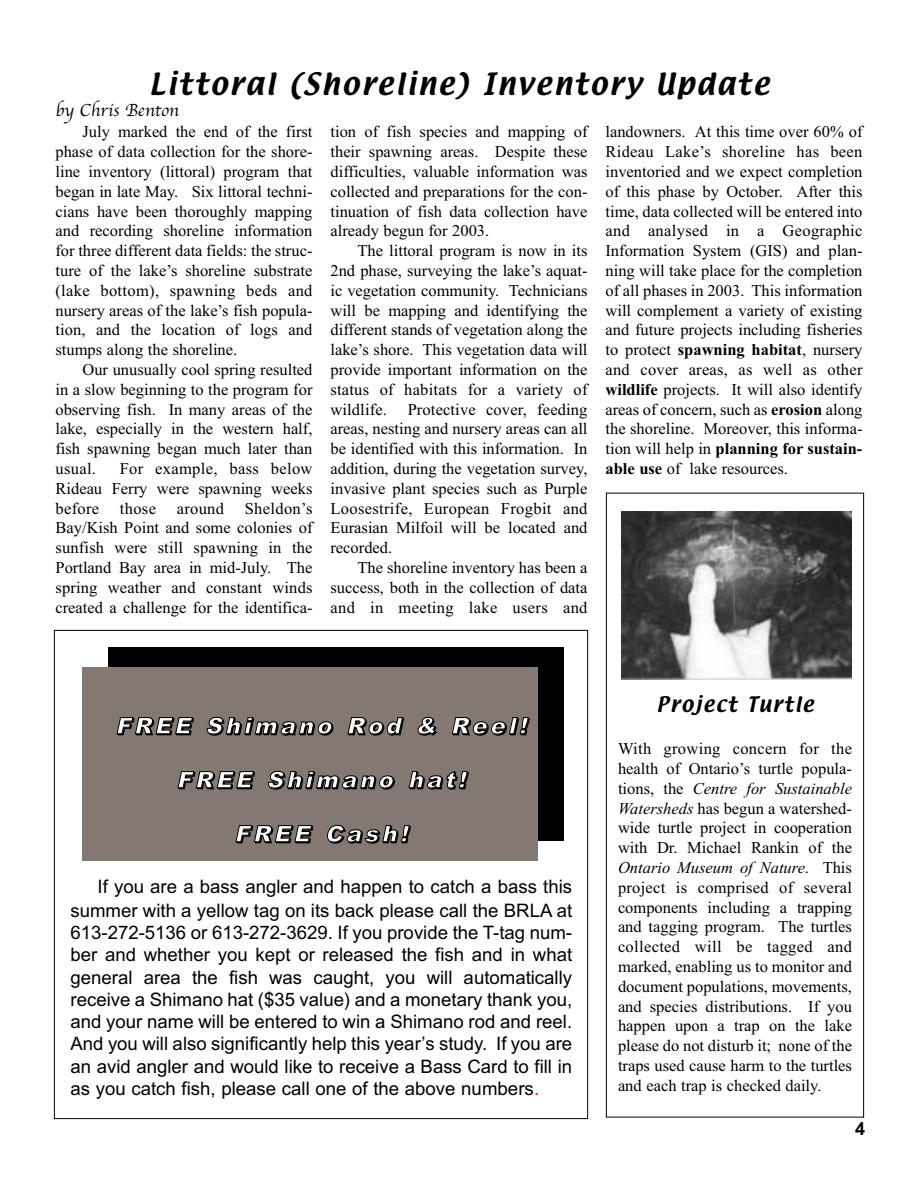
<style>
.page{position:relative;width:918px;height:1188px;background:#fff}
.page>*{position:absolute;margin:0;border:0;box-sizing:border-box;transform-origin:0 0}
.t1{font:27px "Textile";letter-spacing:.085em;color:#000}
.t2{font:italic 900 22.5px "Arial";letter-spacing:.145em;color:#fff}
.t3{font:18.75px "Textile";letter-spacing:.09em;color:#000}
.t4{font:18.6px/22.5px "Arial";color:#000;text-align:justify}
.t5{font:18px "Apple Chancery";color:#000}
.t6{font:700 18px "Arial";color:#000}
.t7{font:16.5px/19.8px "Times New Roman";color:#000;text-align:justify}
.s1{font-weight:700}
.s2{color:#000}
.s3{font-size:18.75px}
.s4{font-size:18.75px;color:#e3007a}
.s5{font-style:italic}
</style>
<div class="page">
<div style="left:108px;top:647px;width:456px;height:194px;background:#000"></div>
<div style="left:606px;top:493px;width:258px;height:624px;border:1px solid #000"></div>
<div style="left:82px;top:668px;width:456px;height:193px;background:#837872"></div>
<img style="left:621px;top:511px;width:231px;height:168px">
<h1 class="t1" style="left:149px;top:72px;width:621px">Littoral (Shoreline) Inventory Update</h1>
<p class="t5" style="left:56px;top:100px;width:125px">by Chris Benton</p>
<p class="t7" style="left:55px;top:124px;width:259px;text-indent:27px">July marked the end of the first phase of data collection for the shore&shy;line inventory (littoral) program that began in late May. Six littoral techni&shy;cians have been thoroughly mapping and recording shoreline information for three different data fields: the struc&shy;ture of the lake’s shoreline substrate (lake bottom), spawning beds and nursery areas of the lake’s fish popula&shy;tion, and the location of logs and stumps along the shoreline.</p>
<p class="t7" style="left:55px;top:361px;width:259px;text-indent:27px">Our unusually cool spring resulted in a slow beginning to the program for observing fish. In many areas of the lake, especially in the western half, fish spawning began much later than usual.</p>
<p class="t7" style="left:330px;top:124px;width:259px">tion of fish species and mapping of their spawning areas. Despite these difficulties, valuable information was collected and preparations for the con&shy;tinuation of fish data collection have already begun for 2003.</p>
<p class="t7" style="left:330px;top:242px;width:259px;text-indent:27px">The littoral program is now in its 2nd phase, surveying the lake’s aquat&shy;ic vegetation community. Technicians will be mapping and identifying the different stands of vegetation along the lake’s shore. This vegetation data will provide important information on the status of habitats for a variety of wildlife.</p>
<p class="t7" style="left:606px;top:124px;width:259px">landowners. At this time over 60% of Rideau Lake’s shoreline has been inventoried and we expect completion of this phase by October. After this time, data collected will be entered into and analysed in a Geographic Information System (GIS) and plan&shy;ning will take place for the completion of all phases in 2003. This information will complement a variety of existing and future projects including fisheries to protect <span class="s1">spawning habitat</span>, nursery and cover areas, as well as other <span class="s1">wildlife</span> projects. It will also identify areas of concern, such as <span class="s1">erosion</span> along the shoreline. Moreover, this informa&shy;tion will help in <span class="s1">planning for sustain&shy;able use</span> of lake resources.</p>
<p class="t7" style="left:330px;top:401px;width:259px;text-indent:77px">Protective cover, feeding areas, nesting and nursery areas can all be identified with this information. In addition, during the vegetation survey, invasive plant species such as Purple Loosestrife, European Frogbit and Eurasian Milfoil will be located and recorded.</p>
<p class="t7" style="left:330px;top:559px;width:259px;text-indent:27px">The shoreline inventory has been a success, both in the collection of data and in meeting lake users and</p>
<p class="t7" style="left:55px;top:460px;width:259px;text-indent:64px">For example, bass below Rideau Ferry were spawning weeks before those around Sheldon’s Bay/Kish Point and some colonies of sunfish were still spawning in the Portland Bay area in mid-July. The spring weather and constant winds created a challenge for the identifica-</p>
<h2 class="t2" style="left:115px;top:718px;width:417px">FREE Shi<span class="s2">m</span>ano Rod <span class="s2">&amp;</span> Reel!</h2>
<h2 class="t2" style="left:176px;top:772px;width:295px">FREE Shi<span class="s2">m</span>ano hat!</h2>
<h2 class="t2" style="left:234px;top:826px;width:179px">FREE Cash!</h2>
<p class="t4" style="left:71px;top:877px;width:503px;text-indent:27px">If you are a bass angler and happen to catch a bass this summer with a yellow tag on its back please call the BRLA at 613-272-5136 or 613-272-3629. If you provide the T-tag num&shy;ber and whether you kept or released the fish and in what general area the fish was caught, you will automatically receive a Shimano hat ($35 value) and a monetary thank you, and your name will be entered to win a Shimano rod and reel.<br>And you will also significantly help this year’s study. If you are an avid angler and would like to receive a Bass Card to fill in as you catch fish, please call one of the above num<span class="s3">bers</span><span class="s4">.</span></p>
<p class="t3" style="left:656px;top:696px;width:159px">Project Turtle</p>
<p class="t7" style="left:618px;top:740px;width:236px">With growing concern for the health of Ontario’s turtle popula&shy;tions, the <span class="s5">Centre for Sustainable Watersheds</span> has begun a watershed&shy;wide turtle project in cooperation with Dr. Michael Rankin of the <span class="s5">Ontario Museum of Nature</span>. This project is comprised of several components including a trapping and tagging program. The turtles collected will be tagged and marked, enabling us to monitor and document populations, movements, and species distributions. If you happen upon a trap on the lake please do not disturb it; none of the traps used cause harm to the turtles and each trap is checked daily.</p>
<p class="t6" style="left:855px;top:1122px;width:12px">4</p>
</div>
